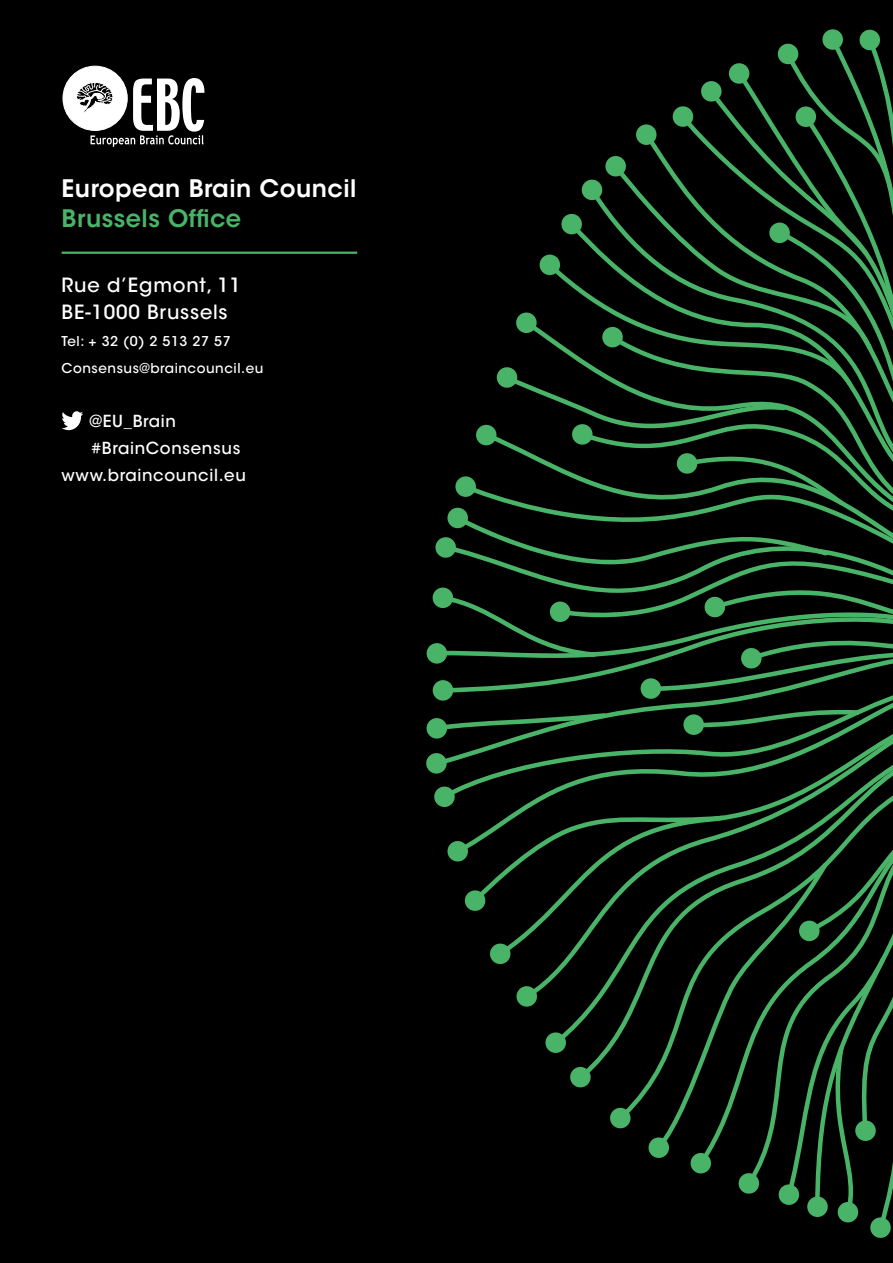
<style>
.page{position:relative;width:893px;height:1263px;background:#000001}
.page>*{position:absolute;margin:0;border:0;box-sizing:border-box;transform-origin:0 0}
.t1{font:600 24px "ITC Avant Garde Std";letter-spacing:.02em;color:#fff}
.t2{font:600 24px "ITC Avant Garde Std";letter-spacing:.02em;color:#49b468}
.t3{font:500 19.5px/27px "ITC Avant Garde Std";letter-spacing:.04em;color:#fff}
.t4{font:500 16.5px "ITC Avant Garde Std";letter-spacing:.04em;color:#fff}
.t5{font:500 13.5px/27px "ITC Avant Garde Std";letter-spacing:.04em;color:#fff}
</style>
<div class="page">
<svg style="left:545px;top:1031px;width:22px;height:22px"></svg>
<svg style="left:570px;top:1066px;width:22px;height:22px"></svg>
<svg style="left:690px;top:1151px;width:21px;height:23px"></svg>
<svg style="left:738px;top:1172px;width:22px;height:22px"></svg>
<div style="left:427px;top:643px;width:20px;height:21px;background:#49b468;border-radius:50%"></div>
<svg style="left:456px;top:772px;width:41px;height:22px"></svg>
<svg style="left:434px;top:786px;width:22px;height:21px"></svg>
<svg style="left:490px;top:942px;width:22px;height:22px"></svg>
<svg style="left:447px;top:815px;width:77px;height:96px"></svg>
<svg style="left:524px;top:766px;width:369px;height:233px"></svg>
<svg style="left:516px;top:985px;width:22px;height:22px"></svg>
<svg style="left:433px;top:693px;width:460px;height:73px"></svg>
<svg style="left:426px;top:752px;width:22px;height:22px"></svg>
<div style="left:640px;top:678px;width:21px;height:21px;background:#49b468;border-radius:50%"></div>
<svg style="left:426px;top:713px;width:180px;height:26px"></svg>
<svg style="left:432px;top:29px;width:461px;height:664px"></svg>
<svg style="left:618px;top:780px;width:275px;height:330px"></svg>
<svg style="left:610px;top:1107px;width:22px;height:22px"></svg>
<svg style="left:656px;top:863px;width:122px;height:287px"></svg>
<svg style="left:648px;top:1136px;width:22px;height:22px"></svg>
<svg style="left:778px;top:825px;width:115px;height:413px"></svg>
<div style="left:855px;top:1120px;width:21px;height:21px;background:#49b468;border-radius:50%"></div>
<svg style="left:62px;top:66px;width:142px;height:81px"></svg>
<svg style="left:62px;top:411px;width:21px;height:19px"></svg>
<hr style="left:62px;top:252px;width:295px;height:2px;background:#49b468">
<h1 class="t1" style="left:62px;top:173px;width:296px">European Brain Council</h1>
<h1 class="t2" style="left:62px;top:203px;width:181px">Brussels Office</h1>
<h2 class="t3" style="left:62px;top:271px;width:181px">Rue d’Egmont, 11<br>BE-1000 Brussels</h2>
<p class="t5" style="left:62px;top:328px;width:203px">Tel: + 32 (0) 2 513 27 57<br>Consensus@braincouncil.eu</p>
<p class="t4" style="left:89px;top:411px;width:88px">@EU_Brain</p>
<p class="t4" style="left:91px;top:438px;width:150px">#BrainConsensus</p>
<p class="t4" style="left:62px;top:465px;width:186px">www.braincouncil.eu</p>
</div>
